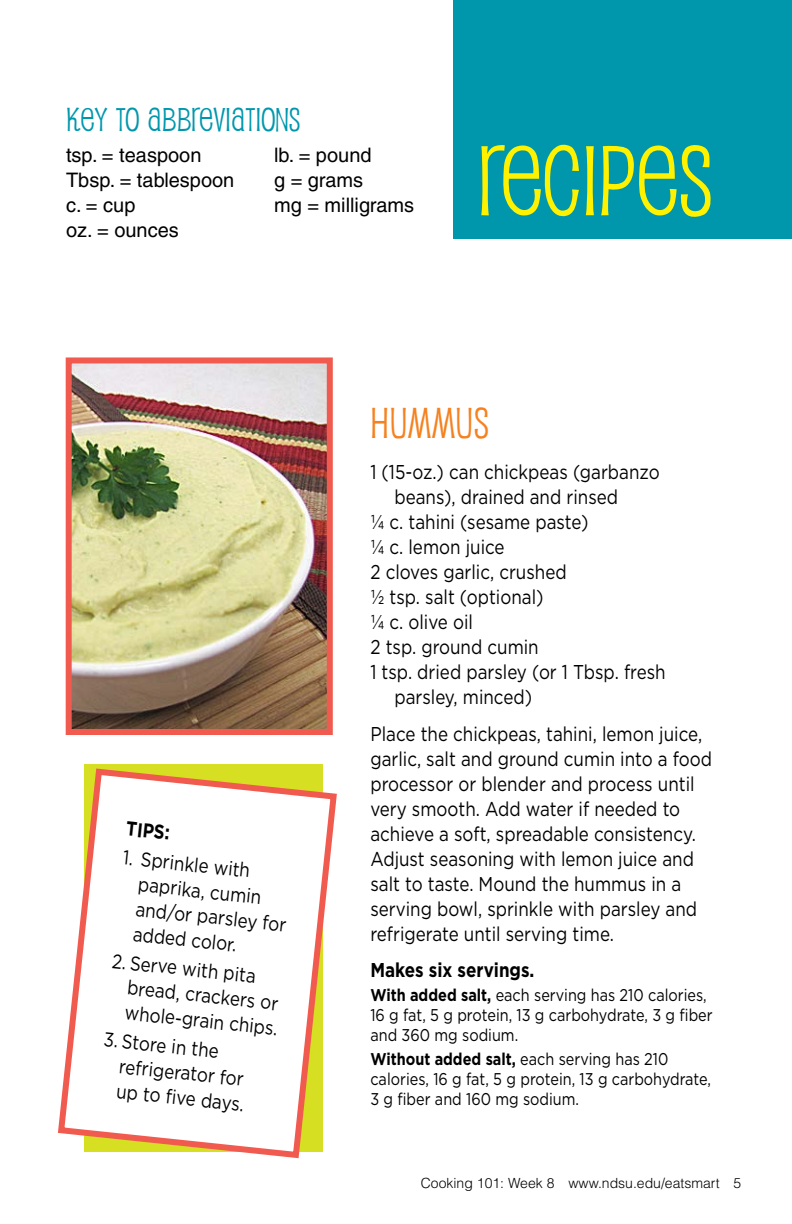
<style>
.page{position:relative;width:792px;height:1224px;background:#fff}
.page>*{position:absolute;margin:0;border:0;box-sizing:border-box;transform-origin:0 0}
.Subhead_1{font:96px "Pupcat";color:#fff200}
.Recipe_name{font:42px "Pupcat";letter-spacing:.02em;color:#f58220}
.Grocery_list_-_secti{font:32px "Pupcat";color:#0097ad}
.Recipe_ingredients{font:20px/25px "Gotham";color:#000;scale:.85 1}
.Body_text{font:20px "Helvetica";color:#000}
.Recipe_ingredients-2{font:700 20px "Gotham";color:#000;scale:.85 1}
.Recipe_ingredients-3{font:17px/20px "Gotham";color:#000;scale:.85 1}
.t1{font:300 14px "Helvetica";color:#000}
.s1{font-weight:700}
</style>
<div class="page">
<svg style="left:58px;top:765px;width:279px;height:394px"></svg>
<div style="left:453px;top:0;width:339px;height:239px;background:#0097ad"></div>
<img style="left:73px;top:364px;width:253px;height:364px">
<div style="left:66px;top:357px;width:267px;height:378px;border:6px solid #f15b4f"></div>
<p class="Grocery_list_-_secti" style="left:66px;top:100px;width:236px">KEY TO ABBREVIATIONS</p>
<p class="Body_text" style="left:66px;top:144px;width:137px">tsp. = teaspoon</p>
<p class="Body_text" style="left:274px;top:144px;width:99px">lb. = pound</p>
<p class="Body_text" style="left:66px;top:169px;width:170px">Tbsp. = tablespoon</p>
<p class="Body_text" style="left:274px;top:169px;width:91px">g = grams</p>
<p class="Body_text" style="left:66px;top:194px;width:71px">c. = cup</p>
<p class="Body_text" style="left:274px;top:194px;width:142px">mg = milligrams</p>
<p class="Body_text" style="left:66px;top:219px;width:114px">oz. = ounces</p>
<p class="Subhead_1" style="left:479px;top:122px;width:236px">RECIPES</p>
<p class="Recipe_ingredients-2" style="left:128px;top:815px;width:53px;rotate:6deg">TIPS:</p>
<p class="Recipe_ingredients" style="left:142px;top:846px;width:180px;text-indent:-18px;rotate:6deg">1. Sprinkle with paprika, cumin and/or parsley for added color.</p>
<p class="Recipe_ingredients" style="left:131px;top:950px;width:182px;text-indent:-18px;rotate:6deg">2. Serve with pita bread, crackers or whole-grain chips.</p>
<p class="Recipe_ingredients" style="left:123px;top:1028px;width:152px;text-indent:-18px;rotate:6deg">3. Store in the refrigerator for up to fi ve days.</p>
<p class="Recipe_name" style="left:370px;top:397px;width:120px">HUMMUS</p>
<p class="Recipe_ingredients" style="left:394px;top:459px;width:314px;text-indent:-24px">1 (15-oz.) can chickpeas (garbanzo beans), drained and rinsed</p>
<p class="Recipe_ingredients" style="left:370px;top:509px;width:258px">¼ c. tahini (sesame paste)</p>
<p class="Recipe_ingredients" style="left:370px;top:534px;width:159px">¼ c. lemon juice</p>
<p class="Recipe_ingredients" style="left:370px;top:559px;width:232px">2 cloves garlic, crushed</p>
<p class="Recipe_ingredients" style="left:370px;top:584px;width:205px">½ tsp. salt (optional)</p>
<p class="Recipe_ingredients" style="left:370px;top:609px;width:122px">¼ c. olive oil</p>
<p class="Recipe_ingredients" style="left:370px;top:634px;width:200px">2 tsp. ground cumin</p>
<p class="Recipe_ingredients" style="left:394px;top:659px;width:321px;text-indent:-24px">1 tsp. dried parsley (or 1 Tbsp. fresh parsley, minced)</p>
<p class="Recipe_ingredients" style="left:370px;top:721px;width:404px">Place the chickpeas, tahini, lemon juice, garlic, salt and ground cumin into a food processor or blender and process until very smooth. Add water if needed to achieve a soft, spreadable consistency.<br>Adjust seasoning with lemon juice and salt to taste. Mound the hummus in a serving bowl, sprinkle with parsley and refrigerate until serving time.</p>
<p class="Recipe_ingredients-2" style="left:370px;top:957px;width:195px">Makes six servings.</p>
<p class="Recipe_ingredients-3" style="left:370px;top:985px;width:404px"><span class="s1">With added salt,</span> each serving has 210 calories,<br>16 g fat, 5 g protein, 13 g carbohydrate, 3 g fiber and 360 mg sodium.</p>
<p class="Recipe_ingredients-3" style="left:370px;top:1049px;width:402px"><span class="s1">Without added salt,</span> each serving has 210 calories, 16 g fat, 5 g protein, 13 g carbohydrate,<br>3 g fiber and 160 mg sodium.</p>
<p class="t1" style="left:421px;top:1174px;width:322px">Cooking 101: Week 8 www.ndsu.edu/eatsmart 5</p>
</div>
